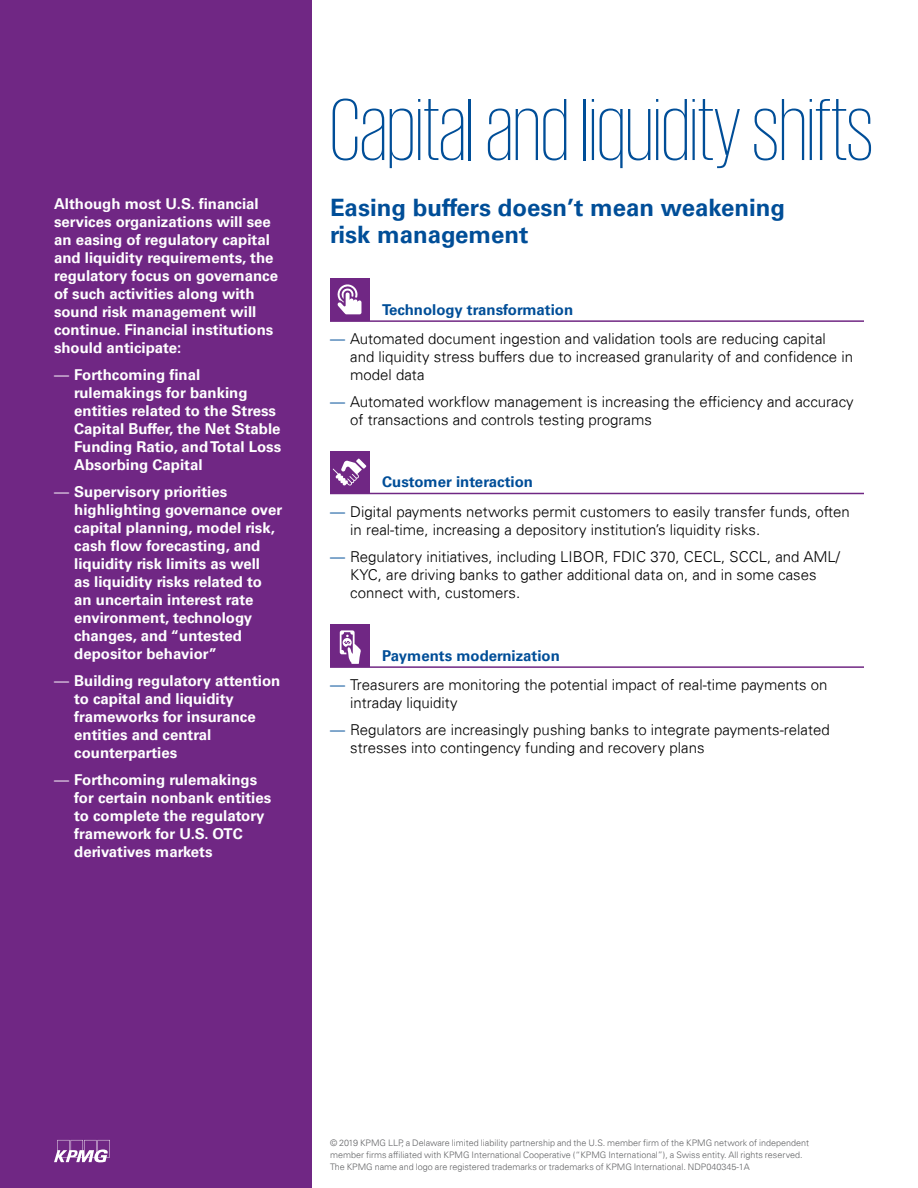
<style>
.page{position:relative;width:918px;height:1188px;background:#fff}
.page>*{position:absolute;margin:0;border:0;box-sizing:border-box;transform-origin:0 0}
.t1{font:200 90px "KPMG";color:#004e98}
.t2{font:700 24px/27px "Univers 65";color:#004e98}
.t3{font:700 15px/18px "Univers 65";color:#fff}
.t4{font:300 15px/18px "Univers 45";color:#000}
.t5{font:700 15px "Univers 65";color:#004e98}
.t6{font:300 9px/12px "Univers 45";color:#636466}
.s1{font-family:"Univers 45";font-weight:300}
.s2{color:#004e98}
</style>
<div class="page">
<div style="left:0;top:0;width:312px;height:1188px;background:#702784"></div>
<div style="left:330px;top:278px;width:39px;height:43px;background:#702784"></div>
<div style="left:330px;top:451px;width:39px;height:42px;background:#702784"></div>
<div style="left:330px;top:625px;width:39px;height:42px;background:#702784"></div>
<hr style="left:330px;top:320px;width:534px;height:2px;background:#702784">
<hr style="left:330px;top:493px;width:534px;height:1px;background:#702784">
<hr style="left:330px;top:666px;width:534px;height:2px;background:#702784">
<svg style="left:337px;top:284px;width:24px;height:30px"></svg>
<svg style="left:333px;top:459px;width:33px;height:27px"></svg>
<svg style="left:340px;top:630px;width:21px;height:34px"></svg>
<svg style="left:54px;top:1140px;width:56px;height:22px"></svg>
<p class="t3" style="left:54px;top:195px;width:226px">Although most U.S. financial services organizations will see an easing of regulatory capital and liquidity requirements, the regulatory focus on governance of such activities along with sound risk management will continue. Financial institutions should anticipate:</p>
<p class="t3" style="left:74px;top:366px;width:209px;text-indent:-20px"><span class="s1">—</span> Forthcoming final rulemakings for banking entities related to the Stress<br>Capital Buffer, the Net Stable<br>Funding Ratio, and Total Loss<br>Absorbing Capital</p>
<p class="t3" style="left:74px;top:483px;width:209px;text-indent:-20px"><span class="s1">—</span> Supervisory priorities highlighting governance over capital planning, model risk, cash flow forecasting, and liquidity risk limits as well<br>as liquidity risks related to an uncertain interest rate environment, technology changes, and “untested depositor behavior”</p>
<p class="t3" style="left:74px;top:672px;width:208px;text-indent:-20px"><span class="s1">—</span> Building regulatory attention to capital and liquidity frameworks for insurance entities and central counterparties</p>
<p class="t3" style="left:74px;top:771px;width:198px;text-indent:-20px"><span class="s1">—</span> Forthcoming rulemakings for certain nonbank entities to complete the regulatory framework for U.S. OTC derivatives markets</p>
<h1 class="t1" style="left:330px;top:87px;width:545px">Capital and liquidity shifts</h1>
<h2 class="t2" style="left:330px;top:194px;width:457px">Easing buffers doesn’t mean weakening risk management</h2>
<p class="t5" style="left:382px;top:301px;width:192px">Technology transformation</p>
<p class="t4" style="left:350px;top:330px;width:504px;text-indent:-20px"><span class="s2">—</span> Automated document ingestion and validation tools are reducing capital and liquidity stress buffers due to increased granularity of and confidence in model data</p>
<p class="t4" style="left:350px;top:393px;width:505px;text-indent:-20px"><span class="s2">—</span> Automated workflow management is increasing the efficiency and accuracy of transactions and controls testing programs</p>
<p class="t5" style="left:382px;top:473px;width:152px">Customer interaction</p>
<p class="t4" style="left:350px;top:502px;width:501px;text-indent:-20px"><span class="s2">—</span> Digital payments networks permit customers to easily transfer funds, often in real-time, increasing a depository institution’s liquidity risks.</p>
<p class="t4" style="left:350px;top:547px;width:491px;text-indent:-20px"><span class="s2">—</span> Regulatory initiatives, including LIBOR, FDIC 370, CECL, SCCL, and AML/<br>KYC, are driving banks to gather additional data on, and in some cases connect with, customers.</p>
<p class="t5" style="left:382px;top:647px;width:179px">Payments modernization</p>
<p class="t4" style="left:350px;top:676px;width:479px;text-indent:-20px"><span class="s2">—</span> Treasurers are monitoring the potential impact of real-time payments on intraday liquidity</p>
<p class="t4" style="left:350px;top:721px;width:481px;text-indent:-20px"><span class="s2">—</span> Regulators are increasingly pushing banks to integrate payments-related stresses into contingency funding and recovery plans</p>
<p class="t6" style="left:330px;top:1137px;width:481px">© 2019 KPMG LLP, a Delaware limited liability partnership and the U.S. member firm of the KPMG network of independent member firms affiliated with KPMG International Cooperative (“KPMG International”), a Swiss entity. All rights reserved.<br>The KPMG name and logo are registered trademarks or trademarks of KPMG International. NDP040345-1A</p>
</div>
